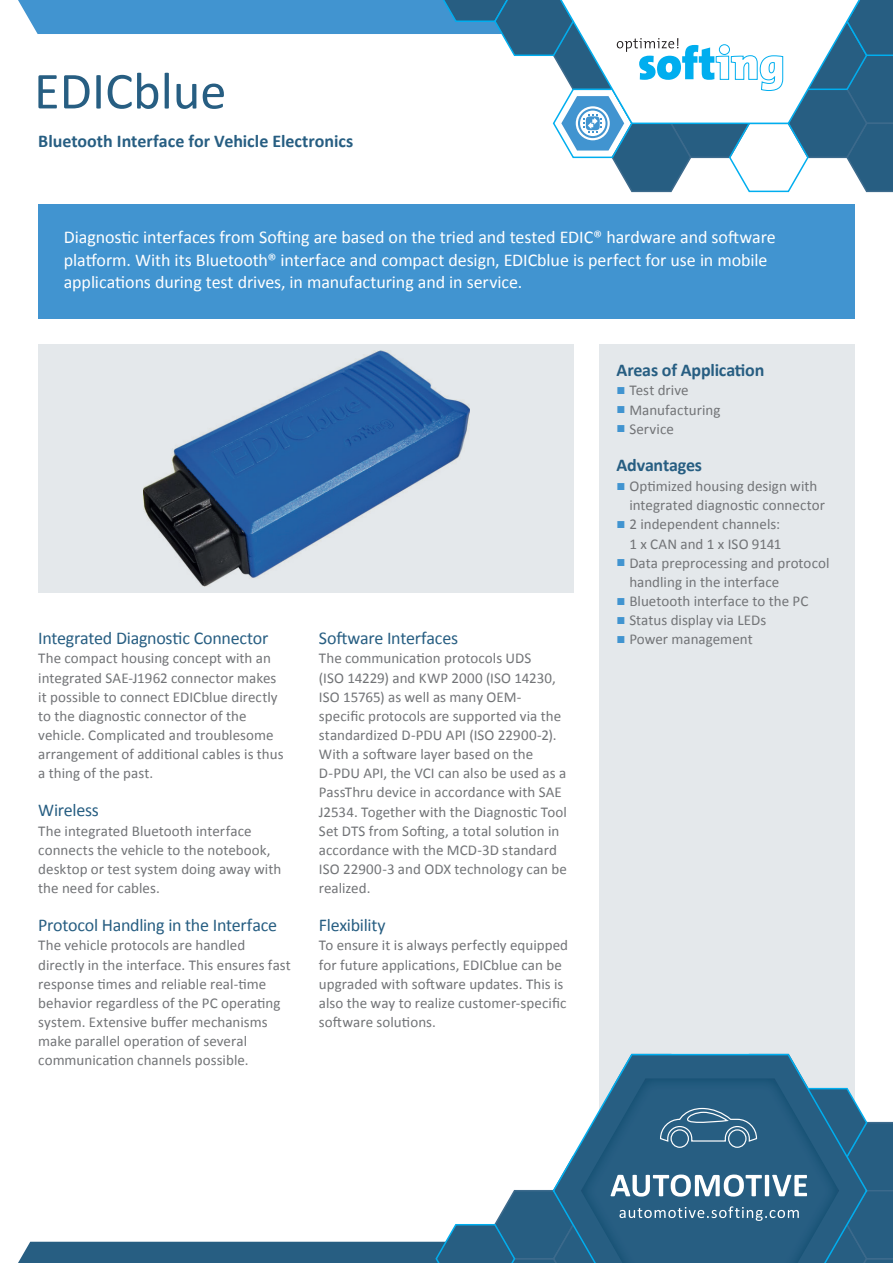
<style>
.page{position:relative;width:893px;height:1263px;background:#fff}
.page>*{position:absolute;margin:0;border:0;box-sizing:border-box;transform-origin:0 0}
.t1{font:52.5px "Calibri";color:#275e82}
.t2{font:18px/22.5px "Calibri";letter-spacing:-.005em;color:#fff}
.t3{font:18px "Calibri";letter-spacing:-.015em;color:#275e82}
.t4{font:700 18px "Calibri";letter-spacing:-.005em;color:#275e82}
.t5{font:15px/19.2px "Calibri";letter-spacing:.005em;color:#727477}
.s1{font-family:"Arial";color:#4194d0}
</style>
<div class="page">
<div style="left:38px;top:204px;width:817px;height:115px;background:#4194d0"></div>
<div style="left:600px;top:344px;width:255px;height:855px;background:#e4e8eb"></div>
<div style="left:38px;top:344px;width:536px;height:248px;background:#e4e8eb"></div>
<img style="left:143px;top:351px;width:326px;height:235px">
<svg style="left:18px;top:0;width:875px;height:193px"></svg>
<svg style="left:18px;top:1054px;width:875px;height:209px"></svg>
<h1 class="t1" style="left:34px;top:58px;width:194px">EDICblue</h1>
<p class="t4" style="left:38px;top:129px;width:317px">Bluetooth Interface for Vehicle Electronics</p>
<p class="t2" style="left:64px;top:226px;width:713px">Diagnostic interfaces from Softing are based on the tried and tested EDIC® hardware and software platform. With its Bluetooth® interface and compact design, EDICblue is perfect for use in mobile applications during test drives, in manufacturing and in service.</p>
<p class="t3" style="left:38px;top:627px;width:232px">Integrated Diagnostic Connector</p>
<p class="t5" style="left:38px;top:649px;width:247px">The compact housing concept with an integrated SAE-J1962 connector makes it possible to connect EDICblue directly to the diagnostic connector of the vehicle. Complicated and troublesome arrangement of additional cables is thus a thing of the past.</p>
<p class="t3" style="left:38px;top:799px;width:62px">Wireless</p>
<p class="t5" style="left:38px;top:821px;width:245px">The integrated Bluetooth interface connects the vehicle to the notebook, desktop or test system doing away with the need for cables.</p>
<p class="t3" style="left:38px;top:914px;width:240px">Protocol Handling in the Interface</p>
<p class="t5" style="left:38px;top:936px;width:254px">The vehicle protocols are handled directly in the interface. This ensures fast response times and reliable real-time behavior regardless of the PC operating system. Extensive buffer mechanisms make parallel operation of several communication channels possible.</p>
<p class="t3" style="left:319px;top:627px;width:141px">Software Interfaces</p>
<p class="t5" style="left:319px;top:649px;width:250px">The communication protocols UDS<br>(ISO 14229) and KWP 2000 (ISO 14230, ISO 15765) as well as many OEM&shy;specific protocols are supported via the standardized D-PDU API (ISO 22900-2).<br>With a software layer based on the D-PDU API, the VCI can also be used as a PassThru device in accordance with SAE J2534. Together with the Diagnostic Tool Set DTS from Softing, a total solution in accordance with the MCD-3D standard ISO 22900-3 and ODX technology can be realized.</p>
<p class="t3" style="left:319px;top:914px;width:68px">Flexibility</p>
<p class="t5" style="left:319px;top:936px;width:251px">To ensure it is always perfectly equipped for future applications, EDICblue can be upgraded with software updates. This is also the way to realize customer-specific software solutions.</p>
<p class="t4" style="left:617px;top:359px;width:149px">Areas of Application</p>
<p class="t5" style="left:617px;top:381px;width:74px"><span class="s1">■</span> Test drive</p>
<p class="t5" style="left:617px;top:400px;width:105px"><span class="s1">■</span> Manufacturing</p>
<p class="t5" style="left:617px;top:419px;width:59px"><span class="s1">■</span> Service</p>
<p class="t4" style="left:617px;top:453px;width:87px">Advantages</p>
<p class="t5" style="left:629px;top:477px;width:197px;text-indent:-13px"><span class="s1">■</span> Optimized housing design with integrated diagnostic connector</p>
<p class="t5" style="left:617px;top:515px;width:166px;text-align:right"><span class="s1">■</span> 2 independent channels:<br>1 x CAN and 1 x ISO 9141</p>
<p class="t5" style="left:629px;top:553px;width:202px;text-indent:-13px"><span class="s1">■</span> Data preprocessing and protocol handling in the interface</p>
<p class="t5" style="left:617px;top:591px;width:193px"><span class="s1">■</span> Bluetooth interface to the PC</p>
<p class="t5" style="left:617px;top:611px;width:151px"><span class="s1">■</span> Status display via LEDs</p>
<p class="t5" style="left:617px;top:630px;width:138px"><span class="s1">■</span> Power management</p>
</div>
